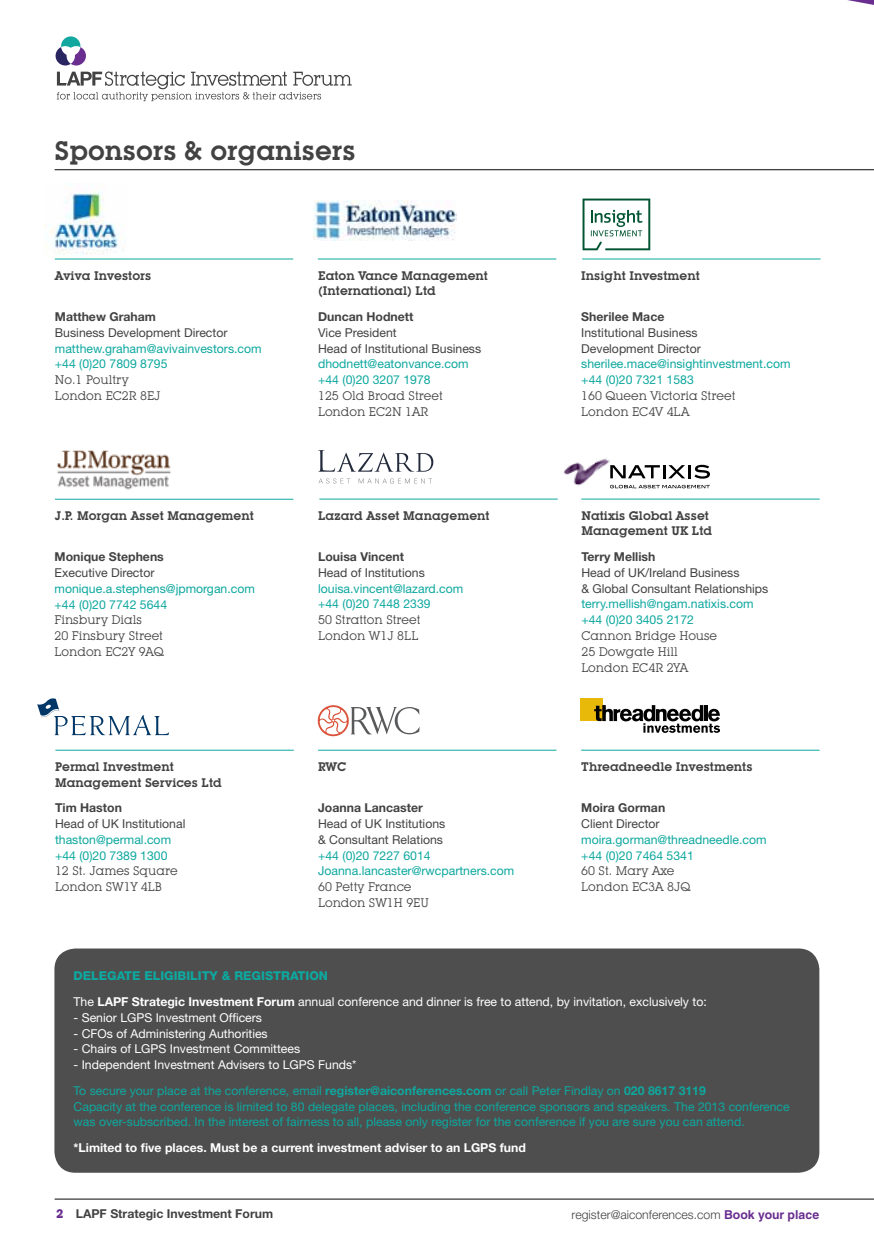
<style>
.page{position:relative;width:874px;height:1241px;background:#fff}
.page>*{position:absolute;margin:0;border:0;box-sizing:border-box;transform-origin:0 0}
.t1{font:600 26.25px "Lubalin Graph IT Cby BT";color:#424243}
.t2{font:12.25px/15.8px "Helvetica Neue LT Std";color:#0da89f}
.t3{font:12.25px/15.8px "Lubalin Graph IT Cby BT";color:#424243}
.t4{font:12.25px/15.8px "Helvetica Neue LT Std";color:#424243}
.t5{font:12.25px/25.7px "Helvetica Neue LT Std";color:#fff}
.t6{font:600 12.25px/15.8px "Lubalin Graph IT Cby BT";color:#424243}
.t7{font:700 12.25px "Helvetica Neue LT Std";color:#424243}
.t8{font:700 12.25px "Helvetica Neue LT Std";color:#fff}
.t9{font:300 12.25px "Helvetica Neue LT Std";color:#424243}
.s1{font-weight:800;color:#0da89f}
.s2{font-weight:700}
.s3{color:#fff}
.s4{font-family:"Lubalin Graph IT Cby BT";color:#692e8f}
.s5{font-family:"Helvetica";font-weight:700;color:#692e8f}
</style>
<div class="page">
<svg style="left:847px;top:0;width:26px;height:5px"></svg>
<hr style="left:55px;top:1198px;width:818px;height:1px;background:#424243">
<hr style="left:55px;top:169px;width:818px;height:1px;background:#424243">
<svg style="left:56px;top:36px;width:30px;height:29px"></svg>
<svg style="left:57px;top:71px;width:294px;height:30px"></svg>
<div style="left:54px;top:948px;width:765px;height:224px;background:#4f4e4e;border-radius:21px"></div>
<img style="left:313px;top:200px;width:143px;height:41px">
<img style="left:44px;top:183px;width:80px;height:72px">
<svg style="left:582px;top:198px;width:68px;height:52px"></svg>
<hr style="left:55px;top:258px;width:238px;height:1px;background:#0da89f">
<hr style="left:582px;top:258px;width:238px;height:1px;background:#0da89f">
<hr style="left:318px;top:258px;width:238px;height:1px;background:#0da89f">
<img style="left:563px;top:458px;width:49px;height:28px">
<svg style="left:610px;top:464px;width:99px;height:14px"></svg>
<svg style="left:609px;top:485px;width:100px;height:3px"></svg>
<hr style="left:581px;top:498px;width:238px;height:1px;background:#0da89f">
<svg style="left:318px;top:450px;width:115px;height:21px"></svg>
<svg style="left:318px;top:478px;width:114px;height:5px"></svg>
<hr style="left:319px;top:498px;width:238px;height:1px;background:#0da89f">
<hr style="left:55px;top:498px;width:238px;height:1px;background:#0da89f">
<svg style="left:37px;top:698px;width:132px;height:37px"></svg>
<hr style="left:55px;top:749px;width:238px;height:1px;background:#0da89f">
<div style="left:579px;top:698px;width:23px;height:23px;background:#e8b909"></div>
<svg style="left:594px;top:705px;width:125px;height:27px"></svg>
<hr style="left:581px;top:749px;width:238px;height:1px;background:#0da89f">
<svg style="left:317px;top:705px;width:102px;height:31px"></svg>
<hr style="left:318px;top:749px;width:238px;height:1px;background:#0da89f">
<img style="left:57px;top:450px;width:114px;height:40px">
<h1 class="t1" style="left:55px;top:135px;width:302px">Sponsors &amp; organisers</h1>
<p class="t6" style="left:55px;top:267px;width:98px">Aviva Investors</p>
<p class="t7" style="left:55px;top:309px;width:102px">Matthew Graham</p>
<p class="t4" style="left:55px;top:324px;width:174px">Business Development Director</p>
<p class="t2" style="left:55px;top:340px;width:208px">matthew.graham@avivainvestors.com +44 (0)20 7809 8795</p>
<p class="t3" style="left:55px;top:372px;width:107px">No.1 Poultry<br>London EC2R 8EJ</p>
<p class="t6" style="left:55px;top:507px;width:201px">J.P. Morgan Asset Management</p>
<p class="t7" style="left:55px;top:549px;width:111px">Monique Stephens</p>
<p class="t4" style="left:55px;top:564px;width:101px">Executive Director</p>
<p class="t2" style="left:55px;top:580px;width:202px">monique.a.stephens@jpmorgan.com +44 (0)20 7742 5644</p>
<p class="t3" style="left:55px;top:612px;width:110px">Finsbury Dials<br>20 Finsbury Street<br>London EC2Y 9AQ</p>
<p class="t6" style="left:55px;top:758px;width:168px">Permal Investment<br>Management Services Ltd</p>
<p class="t7" style="left:55px;top:800px;width:68px">Tim Haston</p>
<p class="t4" style="left:55px;top:815px;width:132px">Head of UK Institutional</p>
<p class="t2" style="left:55px;top:831px;width:118px">thaston@permal.com +44 (0)20 7389 1300</p>
<p class="t3" style="left:55px;top:862px;width:124px">12 St. James Square<br>London SW1Y 4LB</p>
<p class="t6" style="left:318px;top:267px;width:171px">Eaton Vance Management (International) Ltd</p>
<p class="t7" style="left:318px;top:309px;width:97px">Duncan Hodnett</p>
<p class="t4" style="left:318px;top:324px;width:164px">Vice President<br>Head of Institutional Business</p>
<p class="t2" style="left:318px;top:356px;width:152px">dhodnett@eatonvance.com +44 (0)20 3207 1978</p>
<p class="t3" style="left:318px;top:387px;width:126px">125 Old Broad Street<br>London EC2N 1AR</p>
<p class="t6" style="left:318px;top:507px;width:173px">Lazard Asset Management</p>
<p class="t7" style="left:318px;top:549px;width:87px">Louisa Vincent</p>
<p class="t4" style="left:318px;top:564px;width:108px">Head of Institutions</p>
<p class="t2" style="left:318px;top:580px;width:147px">louisa.vincent@lazard.com +44 (0)20 7448 2339</p>
<p class="t3" style="left:318px;top:611px;width:104px">50 Stratton Street<br>London W1J 8LL</p>
<p class="t6" style="left:318px;top:758px;width:30px">RWC</p>
<p class="t7" style="left:318px;top:800px;width:106px">Joanna Lancaster</p>
<p class="t4" style="left:318px;top:815px;width:129px">Head of UK Institutions &amp; Consultant Relations</p>
<p class="t2" style="left:318px;top:847px;width:198px">+44 (0)20 7227 6014<br>Joanna.lancaster@rwcpartners.com</p>
<p class="t3" style="left:318px;top:878px;width:112px">60 Petty France<br>London SW1H 9EU</p>
<p class="t6" style="left:581px;top:267px;width:120px">Insight Investment</p>
<p class="t7" style="left:581px;top:309px;width:85px">Sherilee Mace</p>
<p class="t4" style="left:581px;top:324px;width:121px">Institutional Business<br>Development Director</p>
<p class="t2" style="left:581px;top:356px;width:211px">sherilee.mace@insightinvestment.com +44 (0)20 7321 1583</p>
<p class="t3" style="left:581px;top:387px;width:156px">160 Queen Victoria Street<br>London EC4V 4LA</p>
<p class="t6" style="left:581px;top:507px;width:132px">Natixis Global Asset<br>Management UK Ltd</p>
<p class="t7" style="left:581px;top:549px;width:75px">Terry Mellish</p>
<p class="t4" style="left:581px;top:564px;width:188px">Head of UK/Ireland Business<br>&amp; Global Consultant Relationships</p>
<p class="t2" style="left:581px;top:596px;width:174px">terry.mellish@ngam.natixis.com +44 (0)20 3405 2172</p>
<p class="t3" style="left:581px;top:627px;width:137px">Cannon Bridge House<br>25 Dowgate Hill<br>London EC4R 2YA</p>
<p class="t6" style="left:581px;top:758px;width:173px">Threadneedle Investments</p>
<p class="t7" style="left:581px;top:800px;width:85px">Moira Gorman</p>
<p class="t4" style="left:581px;top:815px;width:80px">Client Director</p>
<p class="t2" style="left:581px;top:831px;width:186px">moira.gorman@threadneedle.com +44 (0)20 7464 5341</p>
<p class="t3" style="left:581px;top:862px;width:110px">60 St. Mary Axe<br>London EC3A 8JQ</p>
<p class="t5" style="left:74px;top:962px;width:634px"><span class="s1">DELEGATE ELIGIBILITY &amp; REGISTRATION<br></span>The <span class="s2">LAPF Strategic Investment Forum</span> annual conference and dinner is free to attend, by invitation, exclusively to:</p>
<p class="t5" style="left:74px;top:1004px;width:190px">- Senior LGPS Investment Officers</p>
<p class="t5" style="left:74px;top:1020px;width:195px">- CFOs of Administering Authorities</p>
<p class="t5" style="left:74px;top:1035px;width:228px">- Chairs of LGPS Investment Committees</p>
<p class="t2" style="left:74px;top:1051px;width:633px;line-height:25.7px"><span class="s3">- Independent Investment Advisers to LGPS Funds*<br></span>To secure your place at the conference, email <span class="s2">register@aiconferences.com</span> or call Peter Findlay on <span class="s2">020 8617 3119</span></p>
<p class="t2" style="left:74px;top:1098px;width:717px">Capacity at the conference is limited to 80 delegate places, including the conference sponsors and speakers. The 2013 conference was over-subscribed. In the interest of fairness to all, please only register for the conference if you are sure you can attend.</p>
<p class="t8" style="left:74px;top:1139px;width:453px">*Limited to five places. Must be a current investment adviser to an LGPS fund</p>
<p class="t7" style="left:56px;top:1205px;width:218px"><span class="s4">2</span> LAPF Strategic Investment Forum</p>
<p class="t9" style="left:571px;top:1206px;width:249px">register@aiconferences.com <span class="s5">Book your place</span></p>
</div>
